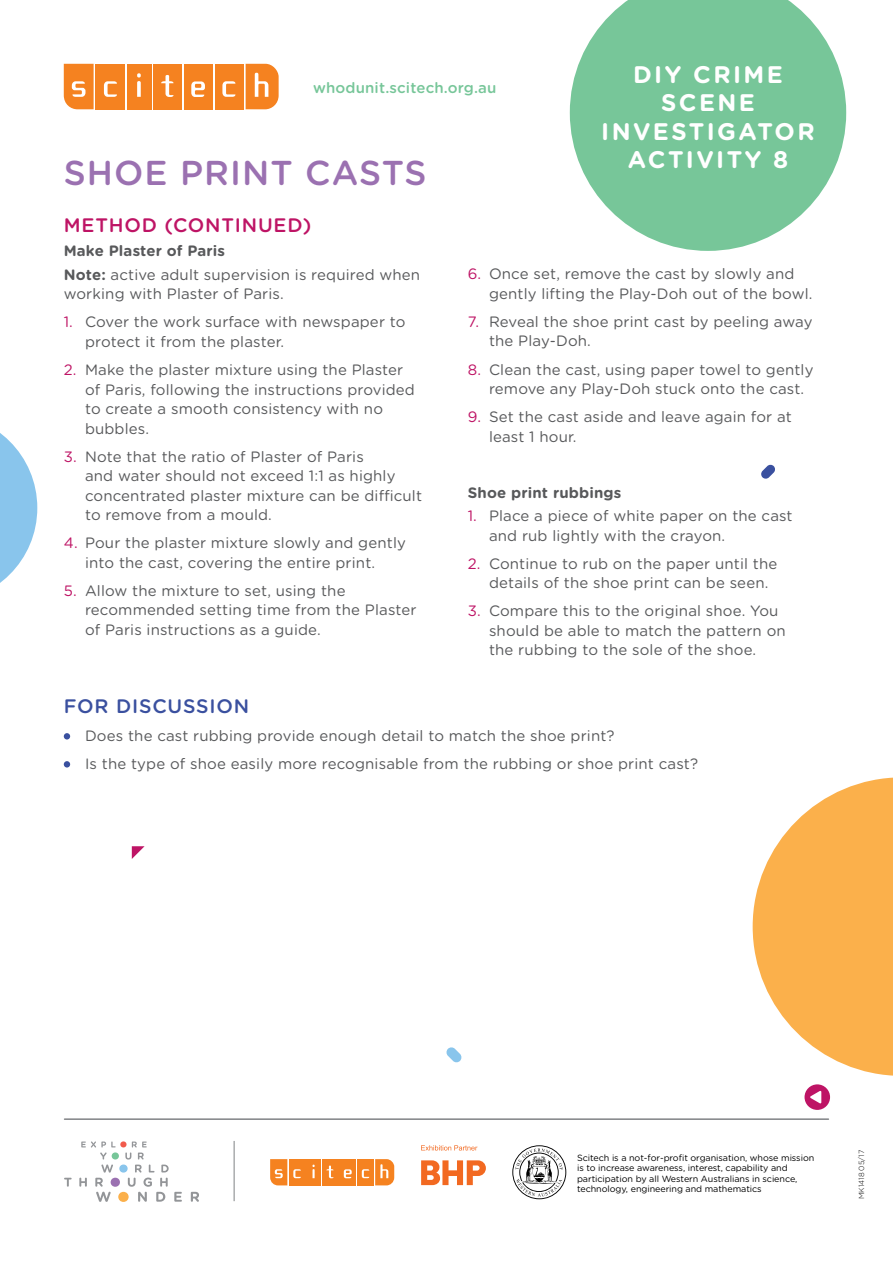
<style>
.page{position:relative;width:893px;height:1263px;background:#fff}
.page>*{position:absolute;margin:0;border:0;box-sizing:border-box;transform-origin:0 0}
.t1{font:500 34.5px "Gotham Rounded";letter-spacing:.03em;color:#9b71b1}
.t2{font:700 24px/28.5px "Gotham Rounded";letter-spacing:.1em;color:#fff;text-align:center}
.t3{font:500 19.5px "Gotham Rounded";letter-spacing:.04em;color:#be1465}
.t4{font:500 19.5px "Gotham Rounded";letter-spacing:.04em;color:#3a509f}
.t5{font:15px/19.5px "Gotham Rounded";letter-spacing:.01em;color:#58595b}
.t6{font:500 15px "Gotham Rounded";letter-spacing:.01em;color:#77c699}
.t7{font:700 15px "Gotham Rounded";letter-spacing:.01em;color:#58595b}
.t8{font:9px/10.5px "Gotham Rounded";letter-spacing:-.005em;color:#000}
.t9{font:300 7.5px "Gotham Rounded";color:#000}
.s1{font-weight:700}
.s2{color:#be1465}
</style>
<div class="page">
<svg style="left:761px;top:464px;width:14px;height:15px"></svg>
<svg style="left:0;top:433px;width:37px;height:150px"></svg>
<svg style="left:753px;top:777px;width:140px;height:299px"></svg>
<svg style="left:570px;top:0;width:276px;height:251px;fill:#77c699"></svg>
<svg style="left:64px;top:733px;width:6px;height:6px"></svg>
<svg style="left:64px;top:761px;width:6px;height:6px"></svg>
<svg style="left:446px;top:1047px;width:16px;height:16px"></svg>
<div style="left:804px;top:1084px;width:26px;height:26px;background:#be1465;border-radius:50%"></div>
<svg style="left:810px;top:1091px;width:11px;height:12px"></svg>
<svg style="left:132px;top:846px;width:13px;height:13px"></svg>
<div style="left:96px;top:64px;width:29px;height:45px;background:#f58220"></div>
<div style="left:127px;top:64px;width:24px;height:45px;background:#f58220"></div>
<div style="left:154px;top:64px;width:28px;height:45px;background:#f58220"></div>
<div style="left:184px;top:64px;width:28px;height:45px;background:#f58220"></div>
<div style="left:215px;top:64px;width:28px;height:45px;background:#f58220"></div>
<svg style="left:64px;top:64px;width:30px;height:45px"></svg>
<svg style="left:104px;top:81px;width:13px;height:16px"></svg>
<svg style="left:137px;top:73px;width:4px;height:24px"></svg>
<svg style="left:161px;top:75px;width:12px;height:22px"></svg>
<svg style="left:246px;top:64px;width:33px;height:45px"></svg>
<svg style="left:222px;top:81px;width:13px;height:16px"></svg>
<svg style="left:191px;top:81px;width:14px;height:16px"></svg>
<div style="left:289px;top:1159px;width:16px;height:26px;background:#f58220"></div>
<div style="left:307px;top:1159px;width:14px;height:26px;background:#f58220"></div>
<div style="left:322px;top:1159px;width:16px;height:26px;background:#f58220"></div>
<div style="left:340px;top:1159px;width:16px;height:26px;background:#f58220"></div>
<div style="left:357px;top:1159px;width:17px;height:26px;background:#f58220"></div>
<svg style="left:270px;top:1159px;width:17px;height:26px"></svg>
<svg style="left:293px;top:1169px;width:8px;height:9px"></svg>
<svg style="left:312px;top:1165px;width:3px;height:13px"></svg>
<svg style="left:326px;top:1165px;width:7px;height:13px"></svg>
<svg style="left:375px;top:1159px;width:19px;height:26px"></svg>
<svg style="left:362px;top:1169px;width:7px;height:9px"></svg>
<svg style="left:344px;top:1169px;width:8px;height:9px"></svg>
<svg style="left:512px;top:1145px;width:54px;height:54px"></svg>
<svg style="left:421px;top:1145px;width:56px;height:5px"></svg>
<svg style="left:64px;top:1178px;width:8px;height:9px"></svg>
<div style="left:111px;top:1178px;width:9px;height:9px;background:#9b71b1;border-radius:5px"></div>
<div style="left:119px;top:1164px;width:9px;height:8px;background:#89c5ec;border-radius:4px"></div>
<div style="left:112px;top:1152px;width:7px;height:7px;background:#77c699;border-radius:4px"></div>
<svg style="left:191px;top:1192px;width:8px;height:10px"></svg>
<div style="left:118px;top:1192px;width:11px;height:10px;background:#fbb04b;border-radius:5px"></div>
<svg style="left:79px;top:1141px;width:37px;height:61px"></svg>
<svg style="left:125px;top:1141px;width:57px;height:61px"></svg>
<div style="left:120px;top:1141px;width:7px;height:6px;background:#f15b4c;border-radius:3px"></div>
<hr style="left:234px;top:1141px;width:1px;height:60px;background:#808285">
<svg style="left:421px;top:1160px;width:65px;height:25px"></svg>
<hr style="left:65px;top:1118px;width:763px;height:2px;background:#808285">
<p class="t6" style="left:313px;top:77px;width:185px">whodunit.scitech.org.au</p>
<h1 class="t1" style="left:64px;top:148px;width:364px">SHOE PRINT CASTS</h1>
<h2 class="t2" style="left:601px;top:59px;width:215px">DIY CRIME<br>SCENE<br>INVESTIGATOR<br>ACTIVITY 8</h2>
<h3 class="t3" style="left:64px;top:212px;width:249px">METHOD (CONTINUED)</h3>
<p class="t5" style="left:64px;top:238px;width:358px;line-height:23.7px"><span class="s1">Make Plaster of Paris<br>Note:</span> active adult supervision is required when</p>
<p class="t5" style="left:64px;top:284px;width:222px">working with Plaster of Paris.</p>
<p class="t5" style="left:85px;top:312px;width:322px;text-indent:-21px"><span class="s2">1.</span> Cover the work surface with newspaper to protect it from the plaster.</p>
<p class="t5" style="left:85px;top:359px;width:331px;text-indent:-21px"><span class="s2">2.</span> Make the plaster mixture using the Plaster of Paris, following the instructions provided to create a smooth consistency with no bubbles.</p>
<p class="t5" style="left:85px;top:446px;width:338px;text-indent:-21px"><span class="s2">3.</span> Note that the ratio of Plaster of Paris<br>and water should not exceed 1:1 as highly concentrated plaster mixture can be difficult to remove from a mould.</p>
<p class="t5" style="left:85px;top:532px;width:322px;text-indent:-21px"><span class="s2">4.</span> Pour the plaster mixture slowly and gently into the cast, covering the entire print.</p>
<p class="t5" style="left:85px;top:580px;width:333px;text-indent:-21px"><span class="s2">5.</span> Allow the mixture to set, using the recommended setting time from the Plaster of Paris instructions as a guide.</p>
<p class="t5" style="left:489px;top:264px;width:325px;text-indent:-21px"><span class="s2">6.</span> Once set, remove the cast by slowly and gently lifting the Play-Doh out of the bowl.</p>
<p class="t5" style="left:489px;top:311px;width:325px;text-indent:-21px"><span class="s2">7.</span> Reveal the shoe print cast by peeling away the Play-Doh.</p>
<p class="t5" style="left:489px;top:359px;width:326px;text-indent:-21px"><span class="s2">8.</span> Clean the cast, using paper towel to gently remove any Play-Doh stuck onto the cast.</p>
<p class="t5" style="left:489px;top:406px;width:304px;text-indent:-21px"><span class="s2">9.</span> Set the cast aside and leave again for at least 1 hour.</p>
<p class="t7" style="left:468px;top:481px;width:155px">Shoe print rubbings</p>
<p class="t5" style="left:489px;top:505px;width:305px;text-indent:-21px"><span class="s2">1.</span> Place a piece of white paper on the cast and rub lightly with the crayon.</p>
<p class="t5" style="left:489px;top:553px;width:290px;text-indent:-21px"><span class="s2">2.</span> Continue to rub on the paper until the details of the shoe print can be seen.</p>
<p class="t5" style="left:489px;top:601px;width:298px;text-indent:-21px"><span class="s2">3.</span> Compare this to the original shoe. You should be able to match the pattern on the rubbing to the sole of the shoe.</p>
<h3 class="t4" style="left:64px;top:692px;width:187px">FOR DISCUSSION</h3>
<p class="t5" style="left:85px;top:721px;width:615px;line-height:28px">Does the cast rubbing provide enough detail to match the shoe print?<br>Is the type of shoe easily more recognisable from the rubbing or shoe print cast?</p>
<p class="t8" style="left:577px;top:1152px;width:239px">Scitech is a not-for-profit organisation, whose mission is to increase awareness, interest, capability and participation by all Western Australians in science, technology, engineering and mathematics</p>
<p class="t9" style="left:856px;top:1199px;width:51px;rotate:-90deg">MK1418 05/17</p>
</div>
